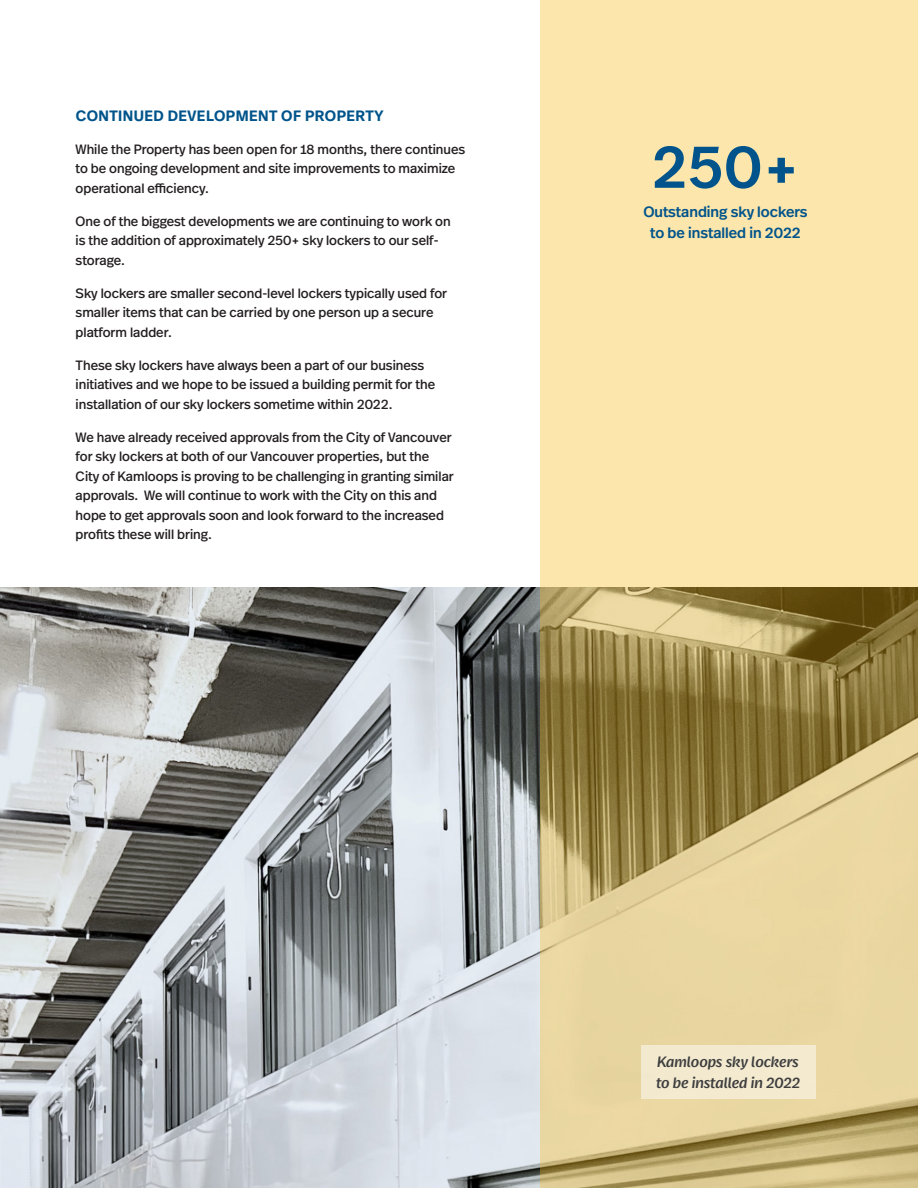
<style>
.page{position:relative;width:918px;height:1188px;background:#fff}
.page>*{position:absolute;margin:0;border:0;box-sizing:border-box;transform-origin:0 0}
.t1{font:500 60px "Real Head Pro";color:#00548b}
.t2{font:500 15px/21px "Real Head Pro";color:#00548b;text-align:center}
.t3{font:italic 500 15px/21px "Real Head Pro";color:#3e3e3f}
.t4{font:600 15px "Real Head Pro";letter-spacing:.03em;color:#00548b}
.t5{font:13.5px/19.5px "Real Head Pro";color:#231f20}
</style>
<div class="page">
<img style="left:0;top:588px;width:540px;height:600px">
<svg style="left:540px;top:0;width:378px;height:1188px;background:#dfca91"></svg>
<div style="left:642px;top:1045px;width:174px;height:54px;background:#f3ead0"></div>
<p class="t4" style="left:76px;top:105px;width:309px">CONTINUED DEVELOPMENT OF PROPERTY</p>
<p class="t5" style="left:76px;top:139px;width:391px">While the Property has been open for 18 months, there continues to be ongoing development and site improvements to maximize operational efficiency.</p>
<p class="t5" style="left:76px;top:211px;width:377px">One of the biggest developments we are continuing to work on is the addition of approximately 250+ sky lockers to our self&shy;storage.</p>
<p class="t5" style="left:76px;top:283px;width:373px">Sky lockers are smaller second-level lockers typically used for smaller items that can be carried by one person up a secure platform ladder.</p>
<p class="t5" style="left:76px;top:355px;width:361px">These sky lockers have always been a part of our business initiatives and we hope to be issued a building permit for the installation of our sky lockers sometime within 2022.</p>
<p class="t5" style="left:76px;top:427px;width:380px">We have already received approvals from the City of Vancouver for sky lockers at both of our Vancouver properties, but the City of Kamloops is proving to be challenging in granting similar approvals. We will continue to work with the City on this and hope to get approvals soon and look forward to the increased profits these will bring.</p>
<p class="t1" style="left:652px;top:124px;width:149px">250+</p>
<p class="t2" style="left:643px;top:201px;width:166px">Outstanding sky lockers to be installed in 2022</p>
<p class="t3" style="left:656px;top:1051px;width:145px">Kamloops sky lockers to be installed in 2022</p>
</div>
